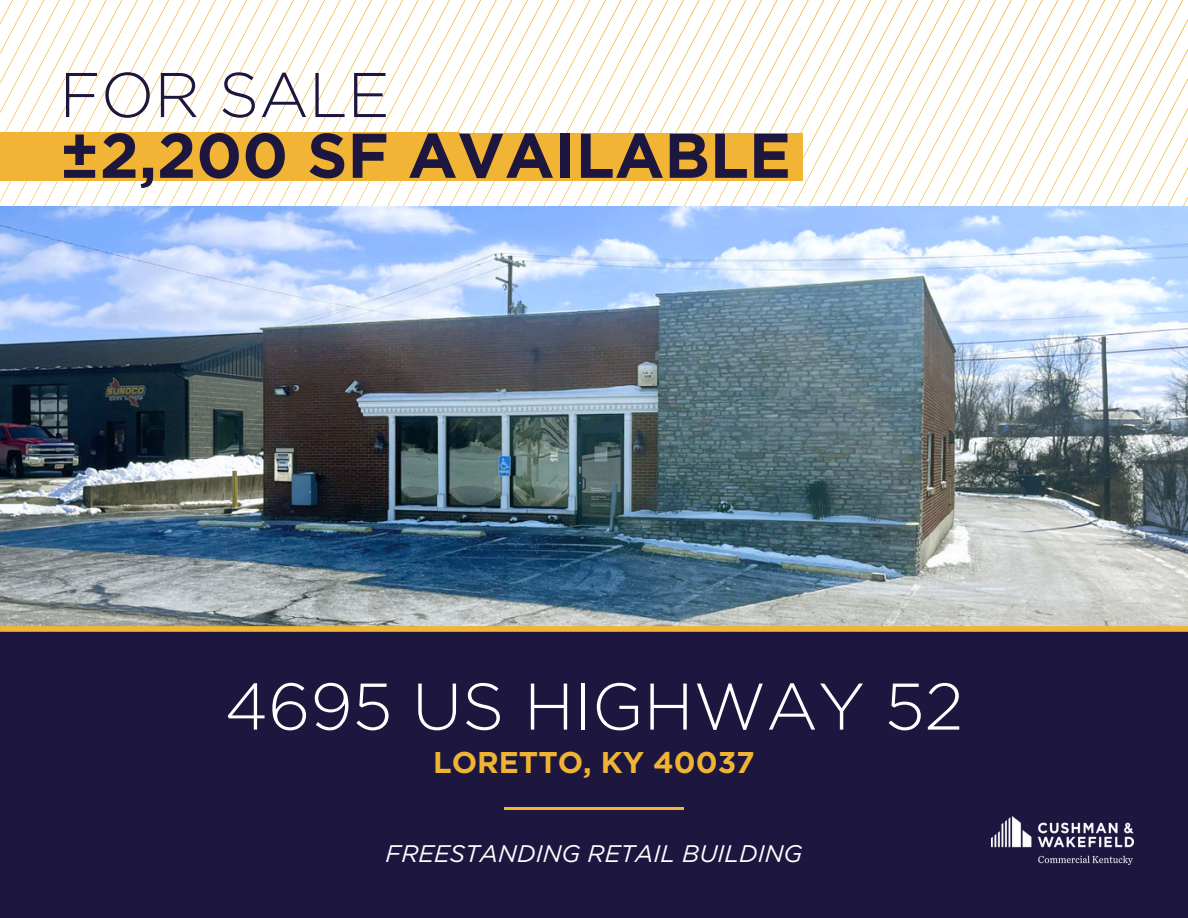
<style>
.page{position:relative;width:1188px;height:918px;background:#fff}
.page>*{position:absolute;margin:0;border:0;box-sizing:border-box;transform-origin:0 0}
.t1{font:300 65.85px "Gotham";color:#fff}
.t2{font:700 63px "Gotham";color:#1d1740}
.t3{font:300 63px "Gotham";color:#1d1740}
.t4{font:700 30px "Gotham";color:#f0b332}
.t5{font:italic 24px "Gotham";color:#fff}
</style>
<div class="page">
<svg style="left:0;top:0;width:1188px;height:206px"></svg>
<div style="left:0;top:132px;width:459px;height:48px;background:#f1b434"></div>
<div style="left:0;top:626px;width:1188px;height:292px;background:#1d1740"></div>
<img style="left:991px;top:817px;width:142px;height:47px">
<img style="left:0;top:206px;width:1188px;height:420px">
<hr style="left:504px;top:807px;width:180px;height:3px;background:#f1b434">
<div style="left:0;top:626px;width:1188px;height:6px;background:#f1b434"></div>
<div style="left:0;top:133px;width:802px;height:47px;background:#f1b434"></div>
<h1 class="t3" style="left:59px;top:57px;width:332px">FOR SALE</h1>
<p class="t2" style="left:59px;top:117px;width:733px">±2,200 SF AVAILABLE</p>
<h1 class="t1" style="left:225px;top:666px;width:740px">4695 US HIGHWAY 52</h1>
<h1 class="t4" style="left:433px;top:745px;width:323px">LORETTO, KY 40037</h1>
<p class="t5" style="left:386px;top:839px;width:418px">FREESTANDING RETAIL BUILDING</p>
</div>
